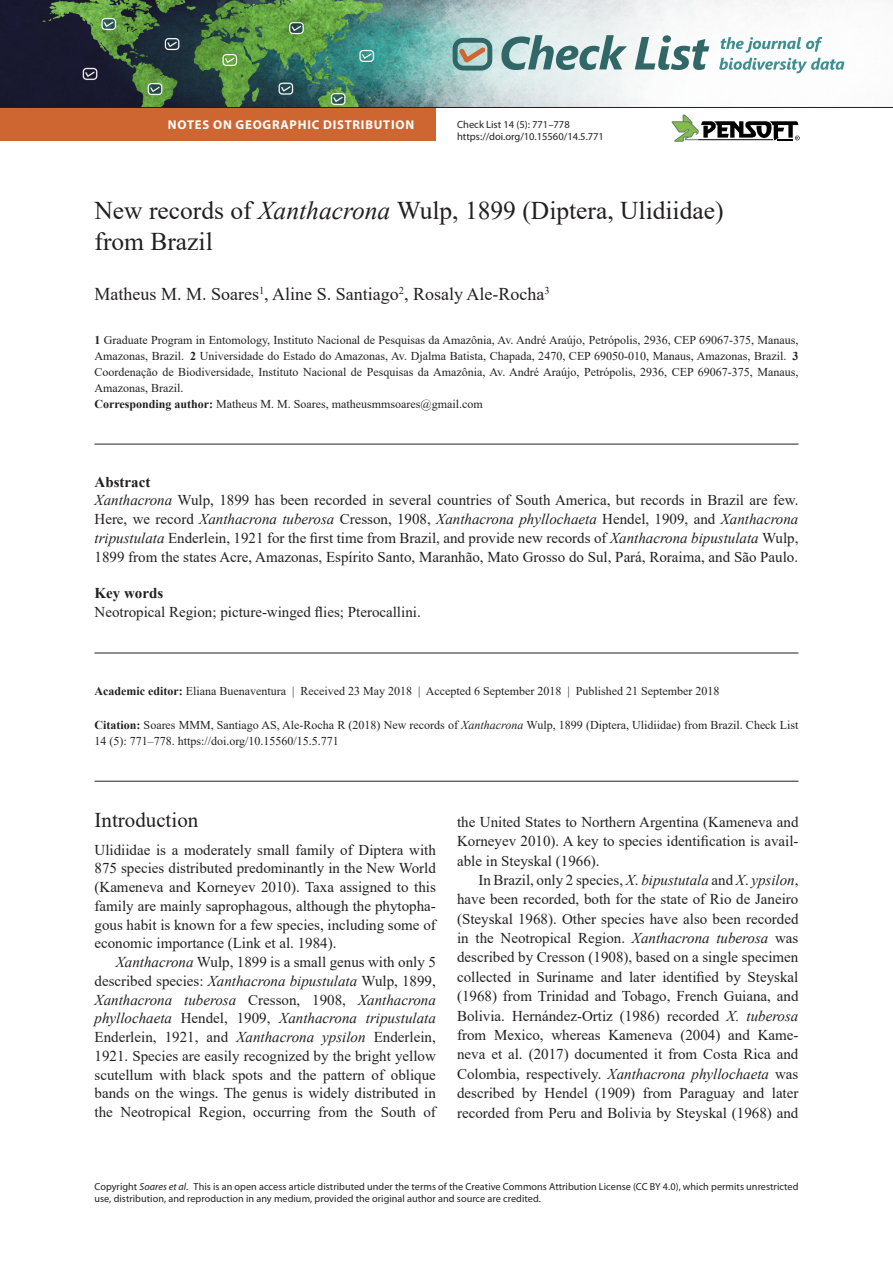
<style>
.page{position:relative;width:893px;height:1263px;background:#fff}
.page>*{position:absolute;margin:0;border:0;box-sizing:border-box;transform-origin:0 0}
.N_title{font:25.5px/30.6px "Times New Roman";color:#231f20}
.N_Head{font:21px "Times New Roman";color:#231f20}
.N_authors{font:18px "Times New Roman";color:#231f20}
.N_body_i{font:15px/19.4px "Times New Roman";color:#231f20;text-align:justify}
.N_abstract_txt{font:15px/18.8px "Times New Roman";color:#231f20;text-align:justify}
.N_body_nind{font:15px/18.8px "Times New Roman";color:#231f20;text-align:justify}
.N_keywords_txt{font:15px "Times New Roman";color:#231f20}
.N_abstract{font:700 15px "Times New Roman";color:#231f20}
.N_keywords{font:700 15px "Times New Roman";color:#231f20}
.t1{font:700 12.75px "Myriad Pro";letter-spacing:.06em;color:#fff}
.N_affiliations{font:12px/15.9px "Times New Roman";color:#231f20;text-align:justify}
.N_citation{font:12px/15.9px "Times New Roman";color:#231f20}
.N_publ_data{font:12px "Times New Roman";color:#231f20}
.N_Corresponding_auth{font:12px "Times New Roman";color:#231f20}
.t2{font:10.5px/12.8px "Myriad Pro";color:#231f20}
.copyright{font:10.2px/12.3px "Myriad Pro";letter-spacing:.005em;color:#231f20}
.s1{font-style:italic}
.s2{font-weight:700}
</style>
<div class="page">
<img style="left:0;top:0;width:893px;height:107px">
<svg style="left:453px;top:38px;width:39px;height:33px"></svg>
<svg style="left:501px;top:35px;width:126px;height:35px;background:#98b5b5"></svg>
<svg style="left:635px;top:35px;width:74px;height:35px"></svg>
<svg style="left:719px;top:37px;width:125px;height:36px"></svg>
<hr style="left:94px;top:444px;width:704px;height:1px;background:#231f20">
<hr style="left:94px;top:653px;width:704px;height:1px;background:#231f20">
<hr style="left:94px;top:781px;width:704px;height:1px;background:#231f20">
<svg style="left:672px;top:115px;width:128px;height:27px"></svg>
<div style="left:0;top:108px;width:436px;height:32px;background:#ce6631"></div>
<hr style="left:0;top:107px;width:893px;height:1px;background:#231f20">
<p class="t1" style="left:168px;top:116px;width:248px">NOTES ON GEOGRAPHIC DISTRIBUTION</p>
<p class="t2" style="left:457px;top:117px;width:148px">Check List 14 (5): 771–778 https://doi.org/10.15560/14.5.771</p>
<p class="N_title" style="left:94px;top:195px;width:631px">New records of <span class="s1">Xanthacrona</span> Wulp, 1899 (Diptera, Ulidiidae) from Brazil</p>
<p class="N_authors" style="left:94px;top:281px;width:457px">Matheus M. M. Soares<sup>1</sup>, Aline S. Santiago<sup>2</sup>, Rosaly Ale-Rocha<sup>3</sup></p>
<p class="N_affiliations" style="left:94px;top:332px;width:705px"><span class="s2">1</span> Graduate Program in Entomology, Instituto Nacional de Pesquisas da Amazônia, Av. André Araújo, Petrópolis, 2936, CEP 69067-375, Manaus, Amazonas, Brazil. <span class="s2">2</span> Universidade do Estado do Amazonas, Av. Djalma Batista, Chapada, 2470, CEP 69050-010, Manaus, Amazonas, Brazil. <span class="s2">3<br></span>Coordenação de Biodiversidade, Instituto Nacional de Pesquisas da Amazônia, Av. André Araújo, Petrópolis, 2936, CEP 69067-375, Manaus, Amazonas, Brazil.</p>
<p class="N_Corresponding_auth" style="left:94px;top:395px;width:390px"><span class="s2">Corresponding author:</span> Matheus M. M. Soares, matheusmmsoares@gmail.com</p>
<p class="N_abstract" style="left:94px;top:471px;width:57px">Abstract</p>
<p class="N_abstract_txt" style="left:94px;top:490px;width:705px"><span class="s1">Xanthacrona</span> Wulp, 1899 has been recorded in several countries of South America, but records in Brazil are few.<br>Here, we record <span class="s1">Xanthacrona tuberosa</span> Cresson, 1908, <span class="s1">Xanthacrona phyllochaeta</span> Hendel, 1909, and <span class="s1">Xanthacrona tripustulata</span> Enderlein, 1921 for the first time from Brazil, and provide new records of <span class="s1">Xanthacrona bipustulata</span> Wulp, 1899 from the states Acre, Amazonas, Espírito Santo, Maranhão, Mato Grosso do Sul, Pará, Roraima, and São Paulo.</p>
<p class="N_keywords" style="left:94px;top:583px;width:70px">Key words</p>
<p class="N_keywords_txt" style="left:94px;top:601px;width:328px">Neotropical Region; picture-winged flies; Pterocallini.</p>
<p class="N_publ_data" style="left:94px;top:683px;width:627px"><span class="s2">Academic editor:</span> Eliana Buenaventura | Received 23 May 2018 | Accepted 6 September 2018 | Published 21 September 2018</p>
<p class="N_citation" style="left:94px;top:717px;width:705px"><span class="s2">Citation:</span> Soares MMM, Santiago AS, Ale-Rocha R (2018) New records of <span class="s1">Xanthacrona</span> Wulp, 1899 (Diptera, Ulidiidae) from Brazil. Check List<br>14 (5): 771–778. https://doi.org/10.15560/15.5.771</p>
<p class="N_Head" style="left:94px;top:805px;width:105px">Introduction</p>
<p class="N_body_nind" style="left:94px;top:840px;width:343px">Ulidiidae is a moderately small family of Diptera with 875 species distributed predominantly in the New World (Kameneva and Korneyev 2010). Taxa assigned to this family are mainly saprophagous, although the phytopha&shy;gous habit is known for a few species, including some of economic importance (Link et al. 1984).</p>
<p class="N_body_i" style="left:94px;top:952px;width:343px;line-height:18.8px;text-indent:21px"><span class="s1">Xanthacrona</span> Wulp, 1899 is a small genus with only 5 described species: <span class="s1">Xanthacrona bipustulata</span> Wulp, 1899, <span class="s1">Xanthacrona tuberosa</span> Cresson, 1908, <span class="s1">Xanthacrona phyllochaeta</span> Hendel, 1909, <span class="s1">Xanthacrona tripustulata </span>Enderlein, 1921, and <span class="s1">Xanthacrona ypsilon</span> Enderlein, 1921. Species are easily recognized by the bright yellow scutellum with black spots and the pattern of oblique bands on the wings. The genus is widely distributed in the Neotropical Region, occurring from the South of</p>
<p class="N_body_i" style="left:457px;top:811px;width:343px">the United States to Northern Argentina (Kameneva and Korneyev 2010). A key to species identification is avail&shy;able in Steyskal (1966).</p>
<p class="N_body_i" style="left:457px;top:870px;width:343px;text-indent:21px">In Brazil, only 2 species, <span class="s1">X</span>. <span class="s1">bipustutala</span> and <span class="s1">X</span>. <span class="s1">ypsilon</span>, have been recorded, both for the state of Rio de Janeiro (Steyskal 1968). Other species have also been recorded in the Neotropical Region. <span class="s1">Xanthacrona tuberosa</span> was described by Cresson (1908), based on a single specimen collected in Suriname and later identified by Steyskal (1968) from Trinidad and Tobago, French Guiana, and Bolivia. Hernández-Ortiz (1986) recorded <span class="s1">X. tuberosa </span>from Mexico, whereas Kameneva (2004) and Kame&shy;neva et al. (2017) documented it from Costa Rica and Colombia, respectively. <span class="s1">Xanthacrona phyllochaeta</span> was described by Hendel (1909) from Paraguay and later recorded from Peru and Bolivia by Steyskal (1968) and</p>
<p class="copyright" style="left:94px;top:1180px;width:705px">Copyright <span class="s1">Soares et al</span>. This is an open access article distributed under the terms of the Creative Commons Attribution License (CC BY 4.0), which permits unrestricted use, distribution, and reproduction in any medium, provided the original author and source are credited.</p>
</div>
